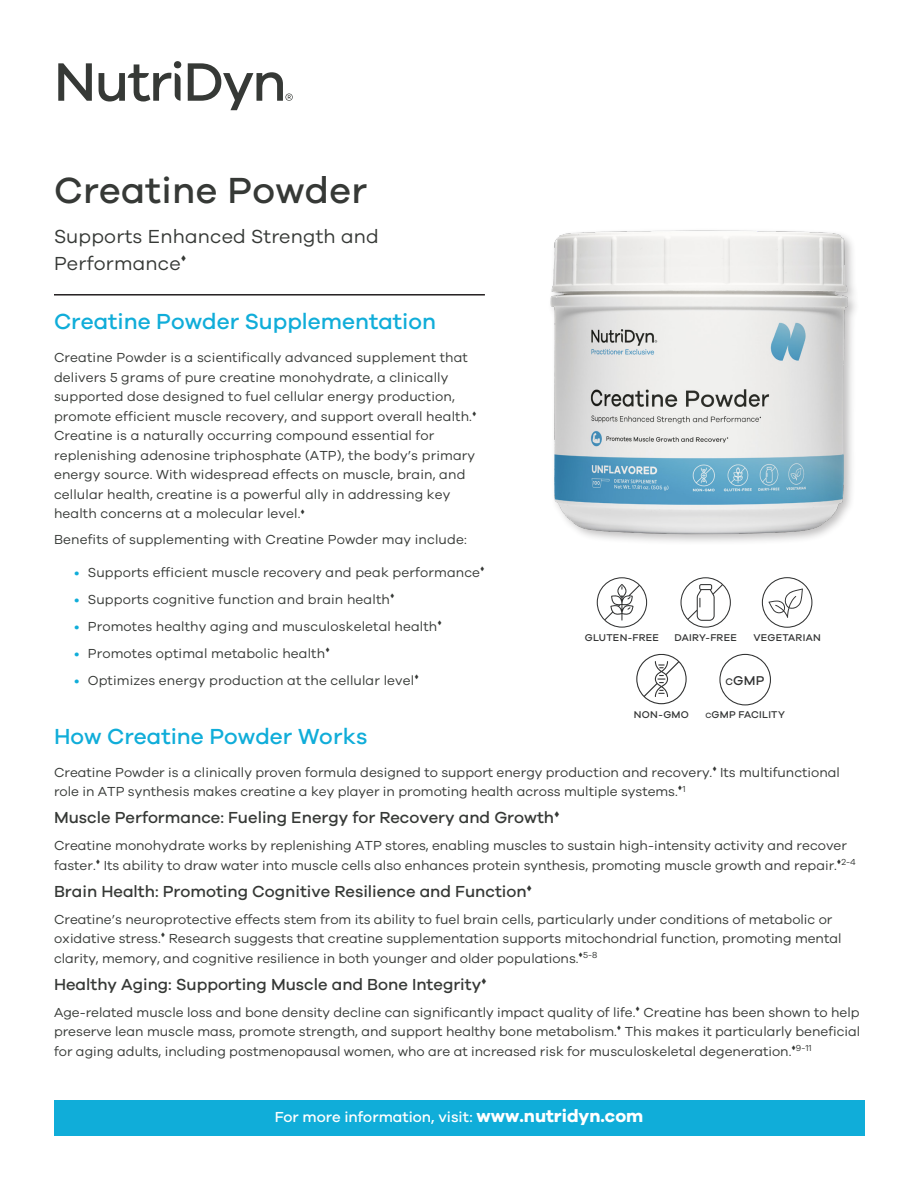
<style>
.page{position:relative;width:918px;height:1188px;background:#fff}
.page>*{position:absolute;margin:0;border:0;box-sizing:border-box;transform-origin:0 0}
.t1{font:500 37.5px "Galano Grotesque";letter-spacing:.01em;color:#363936}
.t2{font:500 22.5px "Galano Grotesque";color:#10add9}
.t3{font:19.5px/27px "Galano Grotesque";letter-spacing:.01em;color:#363936}
.t4{font:500 16.5px "Galano Grotesque";color:#363936}
.t5{font:500 15px "Galano Grotesque";color:#fff}
.t6{font:13.5px/19.5px "Galano Grotesque";color:#363936}
.t7{font:500 13.2px "Galano Grotesque";color:#313232}
.t8{font:500 10.05px "Galano Grotesque";letter-spacing:.025em;color:#313232}
.t9{font:9px "Galano Grotesque";color:#363936}
.s1{color:#10add9}
.s2{font-size:9.9px}
.s3{font-size:7.8px}
.s4{font-weight:700;font-size:18px}
</style>
<div class="page">
<div style="left:54px;top:1101px;width:811px;height:35px;background:#10add9"></div>
<hr style="left:54px;top:294px;width:431px;height:2px;background:#231f20">
<svg style="left:58px;top:63px;width:34px;height:38px"></svg>
<svg style="left:188px;top:63px;width:105px;height:47px"></svg>
<svg style="left:99px;top:61px;width:82px;height:41px"></svg>
<img style="left:550px;top:230px;width:306px;height:312px">
<svg style="left:636px;top:654px;width:51px;height:50px"></svg>
<svg style="left:597px;top:577px;width:50px;height:51px"></svg>
<svg style="left:681px;top:577px;width:50px;height:51px"></svg>
<svg style="left:762px;top:577px;width:50px;height:51px"></svg>
<svg style="left:719px;top:654px;width:52px;height:51px"></svg>
<p class="t1" style="left:54px;top:167px;width:315px">Creatine Powder</p>
<p class="t3" style="left:54px;top:222px;width:326px">Supports Enhanced Strength and<br>Performance</p>
<p class="t2" style="left:54px;top:308px;width:383px">Creatine Powder Supplementation</p>
<p class="t6" style="left:54px;top:347px;width:420px">Creatine Powder is a scientifically advanced supplement that delivers 5 grams of pure creatine monohydrate, a clinically supported dose designed to fuel cellular energy production, promote efficient muscle recovery, and support overall health.</p>
<p class="t6" style="left:54px;top:425px;width:423px">Creatine is a naturally occurring compound essential for replenishing adenosine triphosphate (ATP), the body’s primary energy source. With widespread effects on muscle, brain, and cellular health, creatine is a powerful ally in addressing key health concerns at a molecular level.</p>
<p class="t6" style="left:54px;top:530px;width:414px">Benefits of supplementing with Creatine Powder may include:</p>
<p class="t6" style="left:74px;top:563px;width:407px"><span class="s1">•</span> Supports efficient muscle recovery and peak performance</p>
<p class="t6" style="left:74px;top:590px;width:317px"><span class="s1">•</span> Supports cognitive function and brain health</p>
<p class="t6" style="left:74px;top:617px;width:365px"><span class="s1">•</span> Promotes healthy aging and musculoskeletal health</p>
<p class="t6" style="left:74px;top:644px;width:252px"><span class="s1">•</span> Promotes optimal metabolic health</p>
<p class="t6" style="left:74px;top:671px;width:342px"><span class="s1">•</span> Optimizes energy production at the cellular level</p>
<p class="t2" style="left:54px;top:723px;width:315px">How Creatine Powder Works</p>
<p class="t6" style="left:54px;top:762px;width:787px">Creatine Powder is a clinically proven formula designed to support energy production and recovery.▼ Its multifunctional role in ATP synthesis makes creatine a key player in promoting health across multiple systems.</p>
<p class="t8" style="left:585px;top:632px;width:76px">GLUTEN-FREE</p>
<p class="t8" style="left:675px;top:632px;width:64px">DAIRY-FREE</p>
<p class="t8" style="left:754px;top:632px;width:69px">VEGETARIAN</p>
<p class="t7" style="left:725px;top:673px;width:41px"><span class="s2">C</span>GMP</p>
<p class="t8" style="left:705px;top:708px;width:81px"><span class="s3">C</span>GMP FACILITY</p>
<p class="t8" style="left:634px;top:708px;width:56px">NON-GMO</p>
<p class="t9" style="left:678px;top:783px;width:9px">▼1</p>
<p class="t4" style="left:54px;top:808px;width:507px">Muscle Performance: Fueling Energy for Recovery and Growth▼</p>
<p class="t6" style="left:54px;top:835px;width:795px">Creatine monohydrate works by replenishing ATP stores, enabling muscles to sustain high-intensity activity and recover faster.▼ Its ability to draw water into muscle cells also enhances protein synthesis, promoting muscle growth and repair.</p>
<p class="t9" style="left:837px;top:857px;width:20px">▼2-4</p>
<p class="t4" style="left:54px;top:881px;width:480px">Brain Health: Promoting Cognitive Resilience and Function▼</p>
<p class="t6" style="left:54px;top:909px;width:789px">Creatine’s neuroprotective effects stem from its ability to fuel brain cells, particularly under conditions of metabolic or oxidative stress.▼ Research suggests that creatine supplementation supports mitochondrial function, promoting mental clarity, memory, and cognitive resilience in both younger and older populations.</p>
<p class="t9" style="left:579px;top:950px;width:20px">▼5-8</p>
<p class="t4" style="left:54px;top:974px;width:434px">Healthy Aging: Supporting Muscle and Bone Integrity▼</p>
<p class="t6" style="left:54px;top:1002px;width:808px;text-align:justify">Age-related muscle loss and bone density decline can significantly impact quality of life.▼ Creatine has been shown to help preserve lean muscle mass, promote strength, and support healthy bone metabolism.▼ This makes it particularly beneficial for aging adults, including postmenopausal women, who are at increased risk for musculoskeletal degeneration.</p>
<p class="t9" style="left:791px;top:1043px;width:22px">▼9-11</p>
<p class="t5" style="left:275px;top:1107px;width:370px">For more information, visit: <span class="s4">www.nutridyn.com</span></p>
</div>
